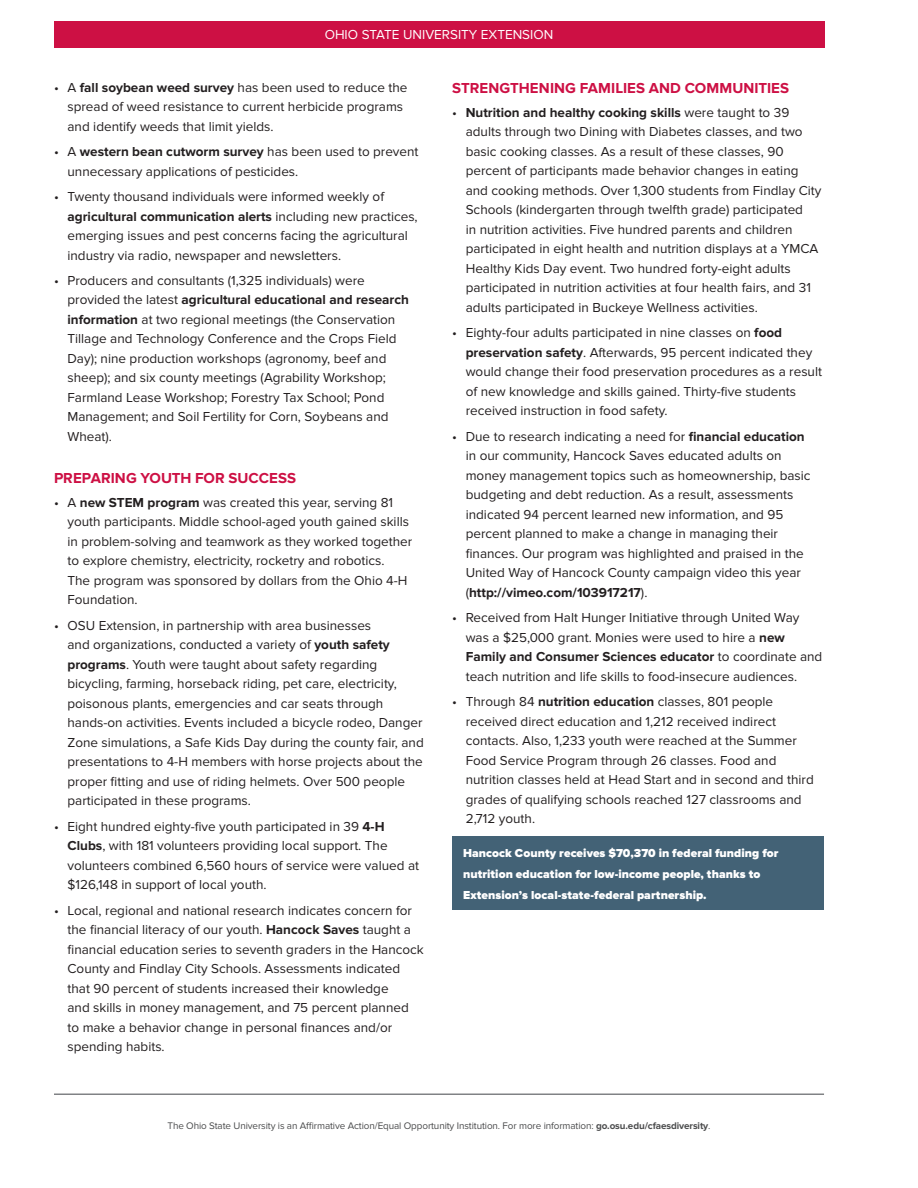
<style>
.page{position:relative;width:918px;height:1188px;background:#fff}
.page>*{position:absolute;margin:0;border:0;box-sizing:border-box;transform-origin:0 0}
.Section_heads{font:700 15px "Proxima Nova";letter-spacing:.005em;color:#cd1044}
.t1{font:13.5px/19.5px "Proxima Nova";color:#231f20}
.t2{font:13.5px "Proxima Nova";color:#fff}
.Federal_funding_text{font:900 12px/21px "Proxima Nova";letter-spacing:.005em;color:#fff}
.t3{font:9.9px "Proxima Nova";letter-spacing:-.01em;color:#4b4c4d}
.s1{font-weight:700}
</style>
<div class="page">
<hr style="left:54px;top:1094px;width:770px;height:1px;background:#808285">
<div style="left:54px;top:21px;width:770px;height:27px;background:#cd1044"></div>
<div style="left:452px;top:837px;width:372px;height:73px;background:#436276"></div>
<p class="t2" style="left:325px;top:27px;width:230px">OHIO STATE UNIVERSITY EXTENSION</p>
<p class="t1" style="left:68px;top:78px;width:342px;text-indent:-14px">• A <span class="s1">fall soybean weed survey</span> has been used to reduce the spread of weed resistance to current herbicide programs and identify weeds that limit yields.</p>
<p class="t1" style="left:68px;top:142px;width:353px;text-indent:-14px">• A <span class="s1">western bean cutworm survey</span> has been used to prevent unnecessary applications of pesticides.</p>
<p class="t1" style="left:68px;top:187px;width:352px;text-indent:-14px">• Twenty thousand individuals were informed weekly of <span class="s1">agricultural communication alerts</span> including new practices, emerging issues and pest concerns facing the agricultural industry via radio, newspaper and newsletters.</p>
<p class="t1" style="left:68px;top:271px;width:343px;text-indent:-14px">• Producers and consultants (1,325 individuals) were provided the latest <span class="s1">agricultural educational and research information</span> at two regional meetings (the Conservation Tillage and Technology Conference and the Crops Field Day); nine production workshops (agronomy, beef and sheep); and six county meetings (Agrability Workshop; Farmland Lease Workshop; Forestry Tax School; Pond Management; and Soil Fertility for Corn, Soybeans and Wheat).</p>
<p class="Section_heads" style="left:54px;top:469px;width:244px">PREPARING YOUTH FOR SUCCESS</p>
<p class="t1" style="left:68px;top:493px;width:346px;text-indent:-14px">• A <span class="s1">new STEM program</span> was created this year, serving 81 youth participants. Middle school-aged youth gained skills in problem-solving and teamwork as they worked together to explore chemistry, electricity, rocketry and robotics.<br>The program was sponsored by dollars from the Ohio 4-H Foundation.</p>
<p class="t1" style="left:68px;top:616px;width:358px;text-indent:-14px">• OSU Extension, in partnership with area businesses<br>and organizations, conducted a variety of <span class="s1">youth safety programs</span>. Youth were taught about safety regarding bicycling, farming, horseback riding, pet care, electricity, poisonous plants, emergencies and car seats through hands-on activities. Events included a bicycle rodeo, Danger Zone simulations, a Safe Kids Day during the county fair, and presentations to 4-H members with horse projects about the proper fitting and use of riding helmets. Over 500 people participated in these programs.</p>
<p class="t1" style="left:68px;top:817px;width:353px;text-indent:-14px">• Eight hundred eighty-five youth participated in 39 <span class="s1">4-H Clubs</span>, with 181 volunteers providing local support. The volunteers combined 6,560 hours of service were valued at $126,148 in support of local youth.</p>
<p class="t1" style="left:68px;top:901px;width:358px;text-indent:-14px">• Local, regional and national research indicates concern for the financial literacy of our youth. <span class="s1">Hancock Saves</span> taught a financial education series to seventh graders in the Hancock County and Findlay City Schools. Assessments indicated that 90 percent of students increased their knowledge<br>and skills in money management, and 75 percent planned to make a behavior change in personal finances and/or spending habits.</p>
<p class="Section_heads" style="left:452px;top:79px;width:338px">STRENGTHENING FAMILIES AND COMMUNITIES</p>
<p class="t1" style="left:466px;top:103px;width:357px;text-indent:-14px">• <span class="s1">Nutrition and healthy cooking skills</span> were taught to 39 adults through two Dining with Diabetes classes, and two basic cooking classes. As a result of these classes, 90 percent of participants made behavior changes in eating and cooking methods. Over 1,300 students from Findlay City Schools (kindergarten through twelfth grade) participated<br>in nutrition activities. Five hundred parents and children participated in eight health and nutrition displays at a YMCA Healthy Kids Day event. Two hundred forty-eight adults participated in nutrition activities at four health fairs, and 31 adults participated in Buckeye Wellness activities.</p>
<p class="t1" style="left:466px;top:323px;width:358px;text-indent:-14px">• Eighty-four adults participated in nine classes on <span class="s1">food preservation safety</span>. Afterwards, 95 percent indicated they would change their food preservation procedures as a result of new knowledge and skills gained. Thirty-five students received instruction in food safety.</p>
<p class="t1" style="left:466px;top:427px;width:346px;text-indent:-14px">• Due to research indicating a need for <span class="s1">financial education </span>in our community, Hancock Saves educated adults on money management topics such as homeownership, basic budgeting and debt reduction. As a result, assessments indicated 94 percent learned new information, and 95 percent planned to make a change in managing their finances. Our program was highlighted and praised in the United Way of Hancock County campaign video this year (<span class="s1">http://vimeo.com/103917217</span>).</p>
<p class="t1" style="left:466px;top:608px;width:358px;text-indent:-14px">• Received from Halt Hunger Initiative through United Way was a $25,000 grant. Monies were used to hire a <span class="s1">new Family and Consumer Sciences educator</span> to coordinate and teach nutrition and life skills to food-insecure audiences.</p>
<p class="t1" style="left:466px;top:692px;width:350px;text-indent:-14px">• Through 84 <span class="s1">nutrition education</span> classes, 801 people received direct education and 1,212 received indirect contacts. Also, 1,233 youth were reached at the Summer Food Service Program through 26 classes. Food and nutrition classes held at Head Start and in second and third grades of qualifying schools reached 127 classrooms and 2,712 youth.</p>
<p class="Federal_funding_text" style="left:463px;top:843px;width:317px">Hancock County receives $70,370 in federal funding for nutrition education for low-income people, thanks to<br>Extension’s local-state-federal partnership.</p>
<p class="t3" style="left:167px;top:1120px;width:545px">The Ohio State University is an Affirmative Action/Equal Opportunity Institution. For more information: <span class="s1">go.osu.edu/cfaesdiversity</span>.</p>
</div>
